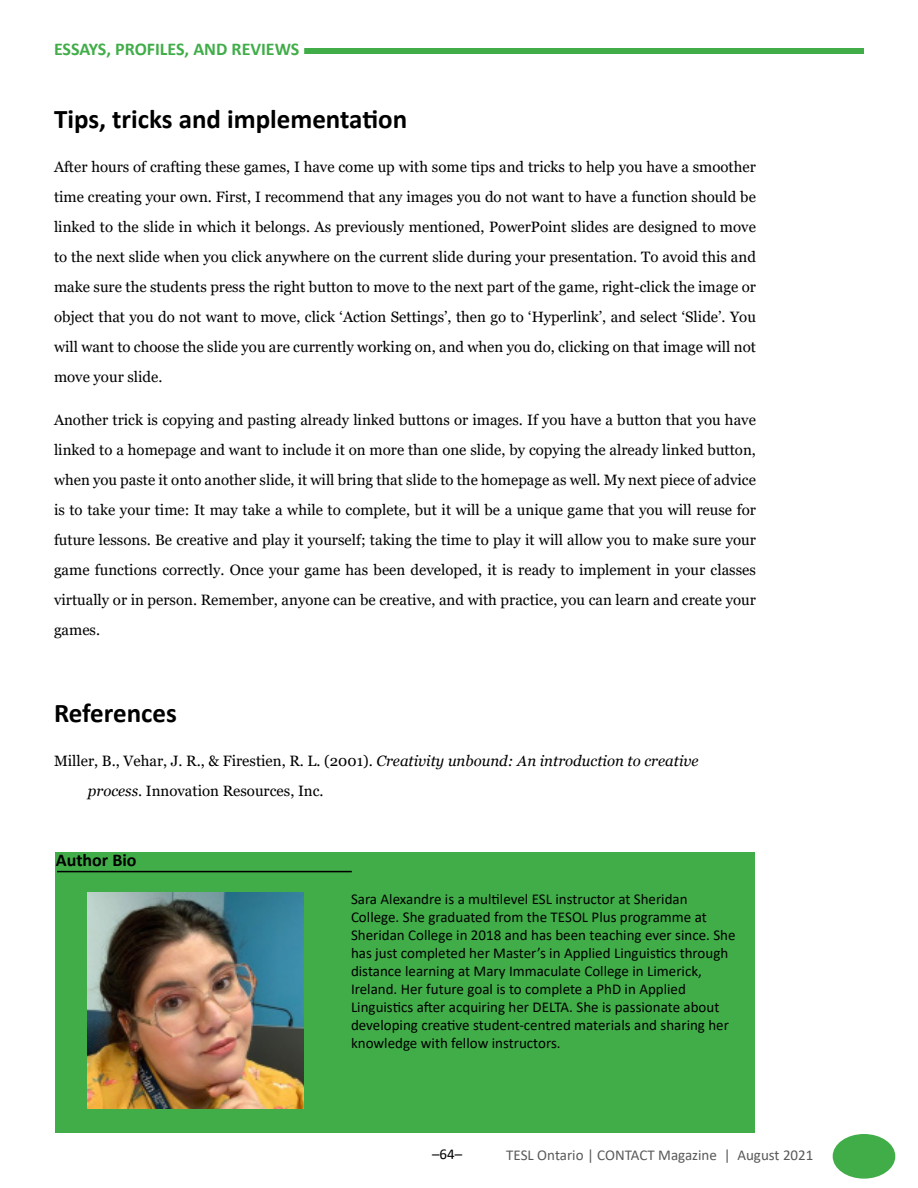
<style>
.page{position:relative;width:918px;height:1188px;background:#fff}
.page>*{position:absolute;margin:0;border:0;box-sizing:border-box;transform-origin:0 0}
.t1{font:700 27px "Calibri";color:#000}
.t2{font:700 18px "Calibri";color:#41ad49}
.t3{font:700 18px "Calibri";color:#000}
.t4{font:15px/30px "Georgia";color:#000;text-align:justify}
.t5{font:15px/18px "Calibri";color:#000}
.t6{font:15px "Calibri";color:#58595b}
.s1{font-style:italic}
</style>
<div class="page">
<div style="left:304px;top:48px;width:560px;height:6px;background:#41ad49"></div>
<div style="left:833px;top:1135px;width:62px;height:43px;background:#41ad49;border-radius:50%"></div>
<div style="left:833px;top:1134px;width:62px;height:45px;border:2px solid #41ad49;border-radius:50%"></div>
<div style="left:56px;top:853px;width:699px;height:280px;background:#41ad49"></div>
<hr style="left:57px;top:871px;width:295px;height:1px;background:#000">
<img style="left:87px;top:892px;width:216px;height:216px">
<p class="t2" style="left:54px;top:36px;width:247px">ESSAYS, PROFILES, AND REVIEWS</p>
<h1 class="t1" style="left:54px;top:100px;width:355px">Tips, tricks and implementation</h1>
<p class="t4" style="left:54px;top:152px;width:703px">After hours of crafting these games, I have come up with some tips and tricks to help you have a smoother time creating your own. First, I recommend that any images you do not want to have a function should be linked to the slide in which it belongs. As previously mentioned, PowerPoint slides are designed to move to the next slide when you click anywhere on the current slide during your presentation. To avoid this and make sure the students press the right button to move to the next part of the game, right-click the image or object that you do not want to move, click ‘Action Settings’, then go to ‘Hyperlink’, and select ‘Slide’. You will want to choose the slide you are currently working on, and when you do, clicking on that image will not move your slide.</p>
<p class="t4" style="left:54px;top:405px;width:704px">Another trick is copying and pasting already linked buttons or images. If you have a button that you have linked to a homepage and want to include it on more than one slide, by copying the already linked button, when you paste it onto another slide, it will bring that slide to the homepage as well. My next piece of advice is to take your time: It may take a while to complete, but it will be a unique game that you will reuse for future lessons. Be creative and play it yourself; taking the time to play it will allow you to make sure your game functions correctly. Once your game has been developed, it is ready to implement in your classes virtually or in person. Remember, anyone can be creative, and with practice, you can learn and create your games.</p>
<h1 class="t1" style="left:54px;top:694px;width:124px">References</h1>
<p class="t4" style="left:88px;top:746px;width:612px;text-indent:-34px">Miller, B., Vehar, J. R., &amp; Firestien, R. L. (2001). <span class="s1">Creativity unbound: An introduction to creative process</span>. Innovation Resources, Inc.</p>
<p class="t3" style="left:56px;top:848px;width:82px">Author Bio</p>
<p class="t5" style="left:351px;top:889px;width:386px">Sara Alexandre is a multilevel ESL instructor at Sheridan College. She graduated from the TESOL Plus programme at Sheridan College in 2018 and has been teaching ever since. She has just completed her Master’s in Applied Linguistics through distance learning at Mary Immaculate College in Limerick, Ireland. Her future goal is to complete a PhD in Applied Linguistics after acquiring her DELTA. She is passionate about developing creative student-centred materials and sharing her knowledge with fellow instructors.</p>
<p class="t5" style="left:432px;top:1145px;width:32px">–64–</p>
<p class="t6" style="left:506px;top:1144px;width:309px">TESL Ontario | CONTACT Magazine | August 2021</p>
</div>
